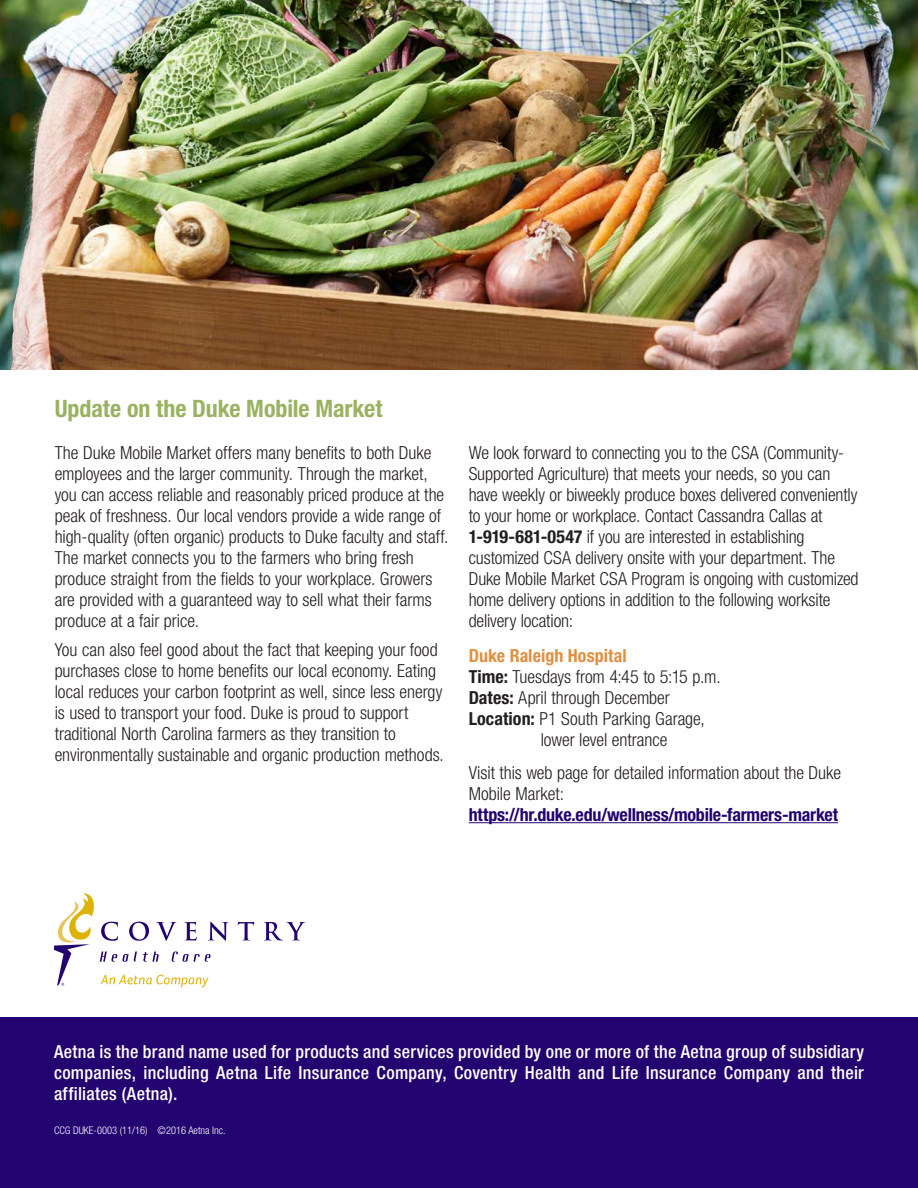
<style>
.page{position:relative;width:918px;height:1188px;background:#fff}
.page>*{position:absolute;margin:0;border:0;box-sizing:border-box;transform-origin:0 0}
.Color_Header{font:700 condensed 24px "Helvetica Neue LT Std";letter-spacing:-.005em;color:#99b361}
.body{font:300 condensed 18px/21px "Helvetica Neue LT Std";letter-spacing:-.005em;color:#231f20}
.Brand_Statement{font:500 condensed 18px/21px "Helvetica Neue LT Std";letter-spacing:.02em;color:#fff;text-align:justify}
.body-2{font:700 condensed 18px "Helvetica Neue LT Std";letter-spacing:-.01em;color:#22036f}
.Sub_Header{font:700 condensed 18px "Helvetica Neue LT Std";color:#e18f41}
.APN{font:300 condensed 10.5px "Helvetica Neue LT Std";color:#fff}
.s1{font-weight:700}
</style>
<div class="page">
<div style="left:0;top:1017px;width:918px;height:171px;background:#22036f"></div>
<svg style="left:238px;top:922px;width:16px;height:18px"></svg>
<svg style="left:264px;top:922px;width:41px;height:18px"></svg>
<svg style="left:54px;top:893px;width:174px;height:94px"></svg>
<hr style="left:469px;top:822px;width:369px;height:1px;background:#22036f">
<img style="left:0;top:0;width:918px;height:369px">
<p class="Color_Header" style="left:55px;top:394px;width:329px">Update on the Duke Mobile Market</p>
<p class="body" style="left:55px;top:442px;width:395px">The Duke Mobile Market offers many benefits to both Duke employees and the larger community. Through the market, you can access reliable and reasonably priced produce at the peak of freshness. Our local vendors provide a wide range of high-quality (often organic) products to Duke faculty and staff.<br>The market connects you to the farmers who bring fresh produce straight from the fields to your workplace. Growers are provided with a guaranteed way to sell what their farms produce at a fair price.</p>
<p class="body" style="left:55px;top:639px;width:391px">You can also feel good about the fact that keeping your food purchases close to home benefits our local economy. Eating local reduces your carbon footprint as well, since less energy is used to transport your food. Duke is proud to support traditional North Carolina farmers as they transition to environmentally sustainable and organic production methods.</p>
<p class="body" style="left:469px;top:442px;width:391px">We look forward to connecting you to the CSA (Community-Supported Agriculture) that meets your needs, so you can have weekly or biweekly produce boxes delivered conveniently to your home or workplace. Contact Cassandra Callas at <span class="s1">1-919-681-0547</span> if you are interested in establishing customized CSA delivery onsite with your department. The Duke Mobile Market CSA Program is ongoing with customized home delivery options in addition to the following worksite delivery location:</p>
<p class="Sub_Header" style="left:469px;top:645px;width:160px">Duke Raleigh Hospital</p>
<p class="body" style="left:469px;top:666px;width:253px"><span class="s1">Time:</span> Tuesdays from 4:45 to 5:15 p.m.</p>
<p class="body" style="left:469px;top:687px;width:203px"><span class="s1">Dates:</span> April through December</p>
<p class="body" style="left:469px;top:708px;width:238px"><span class="s1">Location:</span> P1 South Parking Garage,</p>
<p class="body" style="left:541px;top:729px;width:128px">lower level entrance</p>
<p class="body" style="left:469px;top:762px;width:374px">Visit this web page for detailed information about the Duke<br>Mobile Market:</p>
<p class="body-2" style="left:469px;top:804px;width:371px">https://hr.duke.edu/wellness/mobile-farmers-market</p>
<p class="Brand_Statement" style="left:54px;top:1041px;width:812px">Aetna is the brand name used for products and services provided by one or more of the Aetna group of subsidiary companies, including Aetna Life Insurance Company, Coventry Health and Life Insurance Company and their affiliates (Aetna).</p>
<p class="APN" style="left:54px;top:1124px;width:173px">CCG DUKE-0003 (11/16) ©2016 Aetna Inc.</p>
</div>
